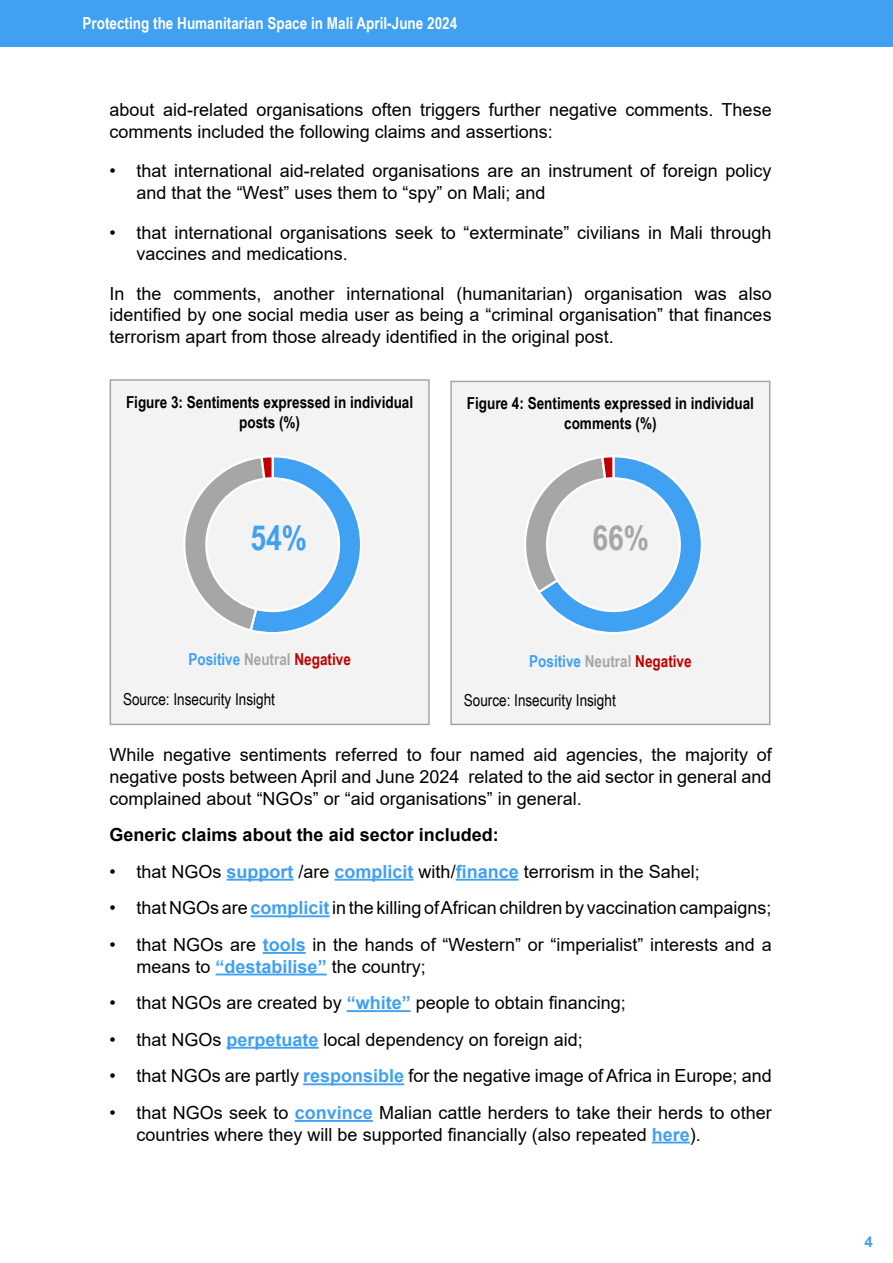
<style>
.page{position:relative;width:893px;height:1263px;background:#fff}
.page>*{position:absolute;margin:0;border:0;box-sizing:border-box;transform-origin:0 0}
.t1{font:700 34.5px "Arial Narrow";color:#a6a6a6}
.t2{font:700 34.5px "Arial Narrow";color:#40a0f1}
.t3{font:18px/21.6px "Arial";color:#000}
.t4{font:700 18px "Arial";color:#000}
.t5{font:700 16.5px/19.8px "Arial Narrow";color:#000;text-align:center}
.t6{font:700 16.5px "Arial Narrow";color:#fff}
.t7{font:16.5px "Arial Narrow";color:#000}
.t8{font:700 16.5px "Arial Narrow";color:#40a0f1}
.t9{font:700 15px "Arial";color:#40a0f1}
.s1{color:#a6a6a6}
.s2{color:#c00000}
.s3{font-weight:700;color:#40a0f1}
</style>
<div class="page">
<div style="left:0;top:0;width:893px;height:46px;background:#40a0f1"></div>
<div style="left:110px;top:380px;width:319px;height:344px;background:#f3f3f3"></div>
<div style="left:110px;top:379px;width:320px;height:346px;border:2px solid #a6a6a6"></div>
<div style="left:451px;top:381px;width:319px;height:343px;background:#f3f3f3"></div>
<div style="left:450px;top:381px;width:320px;height:344px;border:2px solid #a6a6a6"></div>
<hr style="left:227px;top:879px;width:67px;height:2px;background:#40a0f1">
<hr style="left:335px;top:879px;width:79px;height:2px;background:#40a0f1">
<hr style="left:456px;top:879px;width:63px;height:2px;background:#40a0f1">
<hr style="left:251px;top:915px;width:79px;height:2px;background:#40a0f1">
<hr style="left:263px;top:952px;width:43px;height:2px;background:#40a0f1">
<hr style="left:216px;top:973px;width:111px;height:2px;background:#40a0f1">
<hr style="left:347px;top:1010px;width:64px;height:2px;background:#40a0f1">
<hr style="left:227px;top:1047px;width:92px;height:2px;background:#40a0f1">
<hr style="left:303px;top:1083px;width:101px;height:2px;background:#40a0f1">
<hr style="left:295px;top:1120px;width:78px;height:2px;background:#40a0f1">
<hr style="left:652px;top:1141px;width:38px;height:2px;background:#40a0f1">
<svg style="left:183px;top:455px;width:179px;height:179px"></svg>
<svg style="left:524px;top:455px;width:179px;height:179px"></svg>
<p class="t6" style="left:82px;top:11px;width:376px">Protecting the Humanitarian Space in Mali April-June 2024</p>
<p class="t3" style="left:110px;top:99px;width:664px">about aid-related organisations often triggers further negative comments. These comments included the following claims and assertions:</p>
<p class="t3" style="left:137px;top:160px;width:636px;text-indent:-27px">• that international aid-related organisations are an instrument of foreign policy and that the “West” uses them to “spy” on Mali; and</p>
<p class="t3" style="left:137px;top:221px;width:637px;text-indent:-27px">• that international organisations seek to “exterminate” civilians in Mali through vaccines and medications.</p>
<p class="t3" style="left:110px;top:282px;width:664px;text-align:justify">In the comments, another international (humanitarian) organisation was also identified by one social media user as being a “criminal organisation” that finances terrorism apart from those already identified in the original post.</p>
<p class="t5" style="left:126px;top:391px;width:289px">Figure 3: Sentiments expressed in individual posts (%)</p>
<p class="t5" style="left:467px;top:393px;width:289px">Figure 4: Sentiments expressed in individual comments (%)</p>
<h1 class="t2" style="left:250px;top:512px;width:58px">54%</h1>
<h1 class="t1" style="left:592px;top:512px;width:58px">66%</h1>
<p class="t8" style="left:188px;top:647px;width:164px">Positive <span class="s1">Neutral</span> <span class="s2">Negative</span></p>
<p class="t7" style="left:123px;top:687px;width:153px">Source: Insecurity Insight</p>
<p class="t8" style="left:529px;top:648px;width:164px">Positive <span class="s1">Neutral</span> <span class="s2">Negative</span></p>
<p class="t7" style="left:464px;top:688px;width:153px">Source: Insecurity Insight</p>
<p class="t3" style="left:110px;top:744px;width:664px;text-align:justify">While negative sentiments referred to four named aid agencies, the majority of negative posts between April and June 2024 related to the aid sector in general and complained about “NGOs” or “aid organisations” in general.</p>
<p class="t4" style="left:110px;top:822px;width:391px">Generic claims about the aid sector included:</p>
<p class="t3" style="left:110px;top:860px;width:592px">• that NGOs <span class="s3">support</span> /are <span class="s3">complicit</span> with/<span class="s3">finance</span> terrorism in the Sahel;</p>
<p class="t3" style="left:110px;top:897px;width:664px">• that NGOs are <span class="s3">complicit</span> in the killing of African children by vaccination campaigns;</p>
<p class="t3" style="left:137px;top:934px;width:637px;text-indent:-27px">• that NGOs are <span class="s3">tools</span> in the hands of “Western” or “imperialist” interests and a means to <span class="s3">“destabilise”</span> the country;</p>
<p class="t3" style="left:110px;top:992px;width:518px">• that NGOs are created by <span class="s3">“white”</span> people to obtain financing;</p>
<p class="t3" style="left:110px;top:1028px;width:475px">• that NGOs <span class="s3">perpetuate</span> local dependency on foreign aid;</p>
<p class="t3" style="left:110px;top:1065px;width:664px">• that NGOs are partly <span class="s3">responsible</span> for the negative image of Africa in Europe; and</p>
<p class="t3" style="left:137px;top:1102px;width:637px;text-indent:-27px">• that NGOs seek to <span class="s3">convince</span> Malian cattle herders to take their herds to other countries where they will be supported financially (also repeated <span class="s3">here</span>).</p>
<p class="t9" style="left:864px;top:1231px;width:10px">4</p>
</div>
